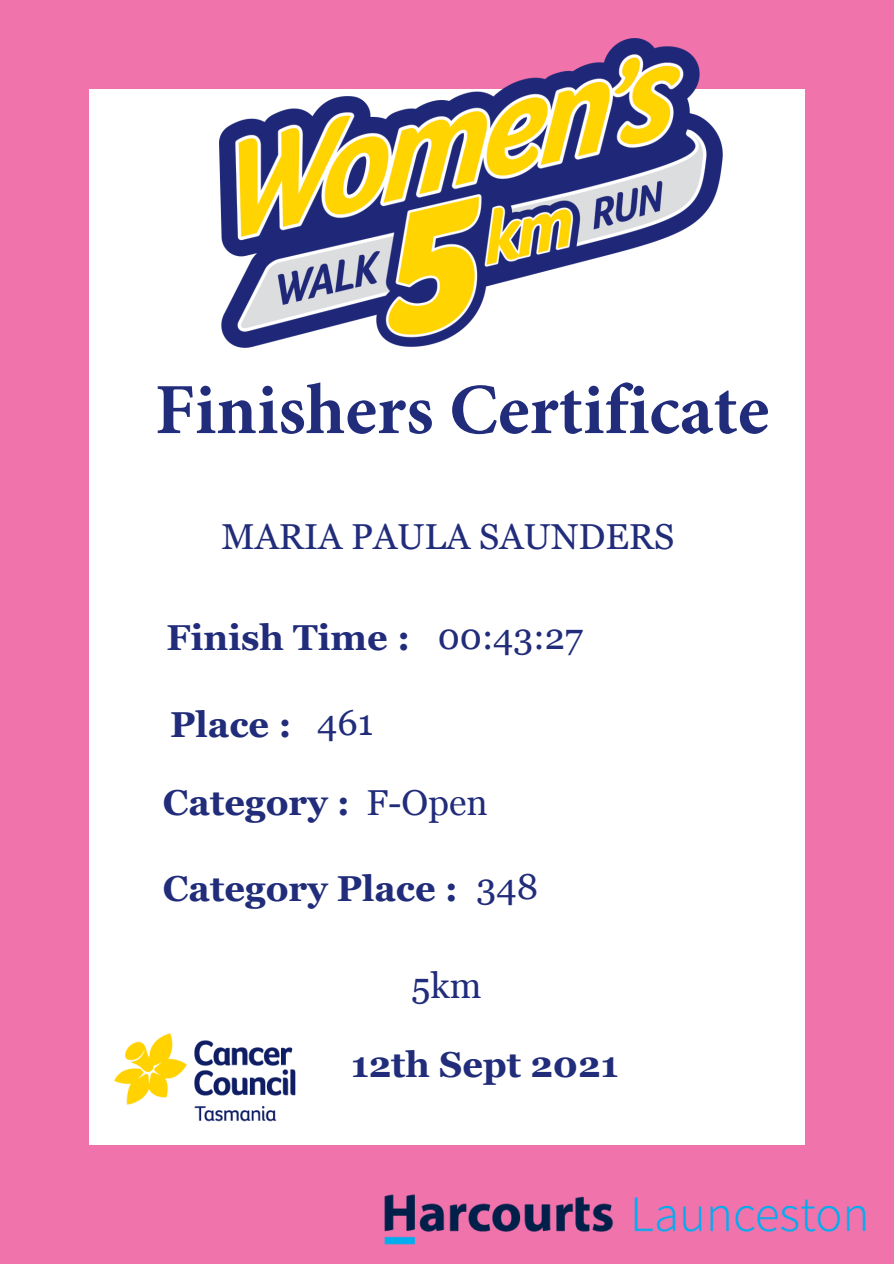
<style>
.page{position:relative;width:894px;height:1264px;background:#fff}
.page>*{position:absolute;margin:0;border:0;box-sizing:border-box;transform-origin:0 0}
.t1{font:700 72px "Minion Pro";color:#212c7a}
.t2{font:700 36px "Vani";color:#212c7a}
.t3{font:36px "Vani";color:#212c7a}
</style>
<div class="page">
<div style="left:0;top:0;width:893px;height:1263px;background:#f173ac"></div>
<div style="left:89px;top:89px;width:715px;height:1055px;background:#fff"></div>
<img style="left:89px;top:1033px;width:230px;height:112px">
<img style="left:219px;top:38px;width:503px;height:310px">
<img style="left:384px;top:1194px;width:482px;height:51px">
<h1 class="t1" style="left:155px;top:359px;width:615px">Finishers Certificate</h1>
<p class="t3" style="left:221px;top:515px;width:454px">MARIA PAULA SAUNDERS</p>
<p class="t2" style="left:166px;top:617px;width:245px">Finish Time :</p>
<p class="t2" style="left:170px;top:703px;width:123px">Place :</p>
<p class="t3" style="left:317px;top:701px;width:58px">461</p>
<p class="t3" style="left:437px;top:615px;width:147px">00:43:27</p>
<p class="t2" style="left:163px;top:781px;width:189px">Category :</p>
<p class="t3" style="left:366px;top:781px;width:123px">F-Open</p>
<p class="t2" style="left:163px;top:867px;width:296px">Category Place :</p>
<p class="t3" style="left:476px;top:866px;width:63px">348</p>
<p class="t3" style="left:411px;top:964px;width:72px">5km</p>
<p class="t2" style="left:351px;top:1043px;width:269px">12th Sept 2021</p>
</div>
